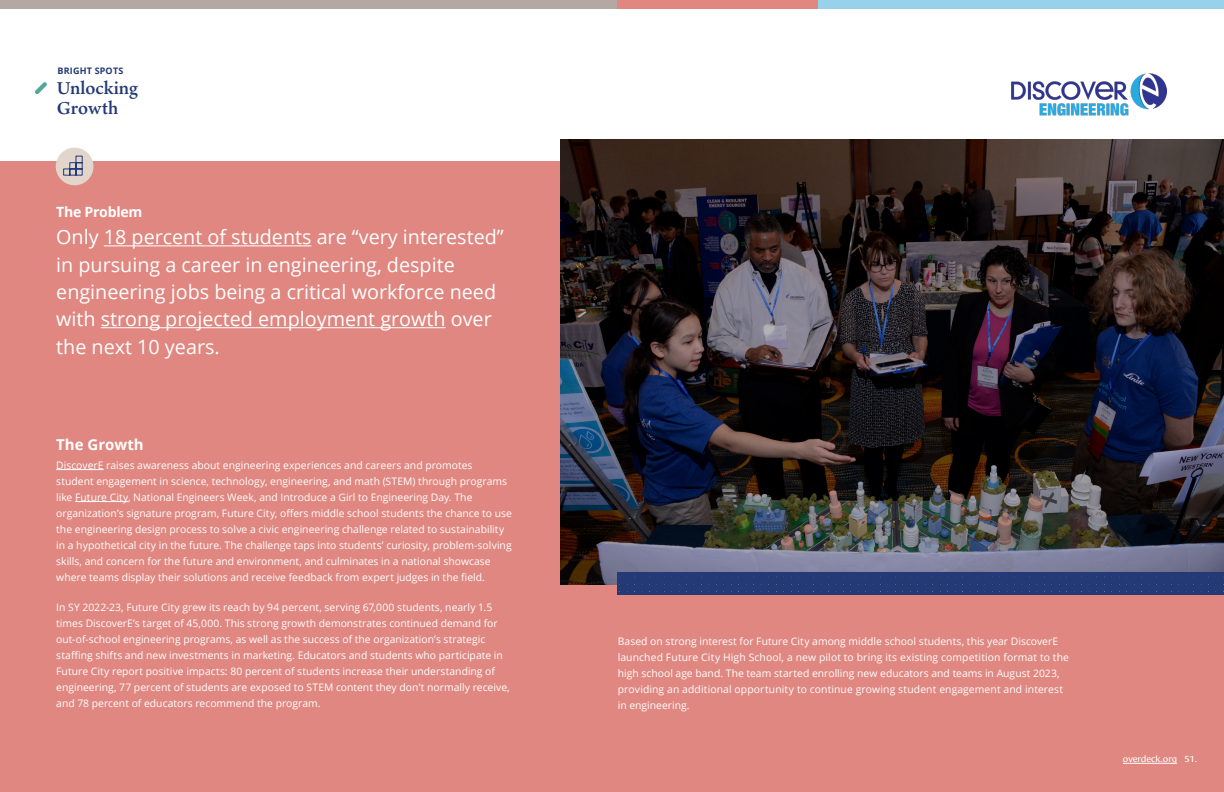
<style>
.page{position:relative;width:1224px;height:792px;background:#fff}
.page>*{position:absolute;margin:0;border:0;box-sizing:border-box;transform-origin:0 0}
.t1{font:19.8px/27.3px "Open Sans";color:#fff}
.t2{font:600 18.8px/19.8px "Ten Oldstyle";color:#233a76}
.t3{font:700 15px "Open Sans";color:#fff}
.t4{font:700 14.1px "Open Sans";letter-spacing:-.02em;color:#fff}
.t5{font:10.3px/16px "Open Sans";color:#fff}
.t6{font:9px "Cora";color:#fff}
.t7{font:700 9px "Open Sans";letter-spacing:.02em;color:#233a76}
</style>
<div class="page">
<svg style="left:35px;top:82px;width:12px;height:12px"></svg>
<div style="left:0;top:161px;width:1224px;height:631px;background:#df8780"></div>
<div style="left:56px;top:148px;width:37px;height:37px;background:#e2d6cc;border-radius:50%"></div>
<hr style="left:104px;top:245px;width:208px;height:1px;background:#fff">
<hr style="left:101px;top:327px;width:345px;height:1px;background:#fff">
<hr style="left:56px;top:469px;width:48px;height:1px;background:#fff">
<hr style="left:75px;top:501px;width:53px;height:1px;background:#fff">
<svg style="left:63px;top:156px;width:19px;height:19px"></svg>
<img style="left:560px;top:139px;width:664px;height:446px">
<div style="left:618px;top:572px;width:606px;height:22px;background:#233a76"></div>
<img style="left:1012px;top:73px;width:155px;height:43px">
<div style="left:0;top:0;width:619px;height:9px;background:#b4a8a2"></div>
<div style="left:618px;top:0;width:201px;height:9px;background:#df8780"></div>
<div style="left:819px;top:0;width:405px;height:9px;background:#98d2ea"></div>
<hr style="left:1123px;top:763px;width:54px;height:1px;background:#fff">
<p class="t7" style="left:58px;top:64px;width:67px">BRIGHT SPOTS</p>
<h2 class="t2" style="left:57px;top:77px;width:83px">Unlocking<br>Growth</h2>
<h3 class="t4" style="left:56px;top:202px;width:88px">The Problem</h3>
<h1 class="t1" style="left:56px;top:223px;width:449px">Only 18 percent of students are “very interested” in pursuing a career in engineering, despite engineering jobs being a critical workforce need with strong projected employment growth over the next 10 years.</h1>
<h3 class="t3" style="left:56px;top:434px;width:89px">The Growth</h3>
<p class="t5" style="left:56px;top:457px;width:457px">DiscoverE raises awareness about engineering experiences and careers and promotes student engagement in science, technology, engineering, and math (STEM) through programs like Future City, National Engineers Week, and Introduce a Girl to Engineering Day. The organization’s signature program, Future City, offers middle school students the chance to use the engineering design process to solve a civic engineering challenge related to sustainability in a hypothetical city in the future. The challenge taps into students’ curiosity, problem-solving skills, and concern for the future and environment, and culminates in a national showcase where teams display their solutions and receive feedback from expert judges in the field.</p>
<p class="t5" style="left:56px;top:599px;width:455px">In SY 2022-23, Future City grew its reach by 94 percent, serving 67,000 students, nearly 1.5 times DiscoverE’s target of 45,000. This strong growth demonstrates continued demand for out-of-school engineering programs, as well as the success of the organization’s strategic staffing shifts and new investments in marketing. Educators and students who participate in Future City report positive impacts: 80 percent of students increase their understanding of engineering, 77 percent of students are exposed to STEM content they don’t normally receive, and 78 percent of educators recommend the program.</p>
<p class="t5" style="left:618px;top:633px;width:453px">Based on strong interest for Future City among middle school students, this year DiscoverE launched Future City High School, a new pilot to bring its existing competition format to the high school age band. The team started enrolling new educators and teams in August 2023, providing an additional opportunity to continue growing student engagement and interest in engineering.</p>
<p class="t6" style="left:1123px;top:754px;width:76px">overdeck.org 51.</p>
</div>
